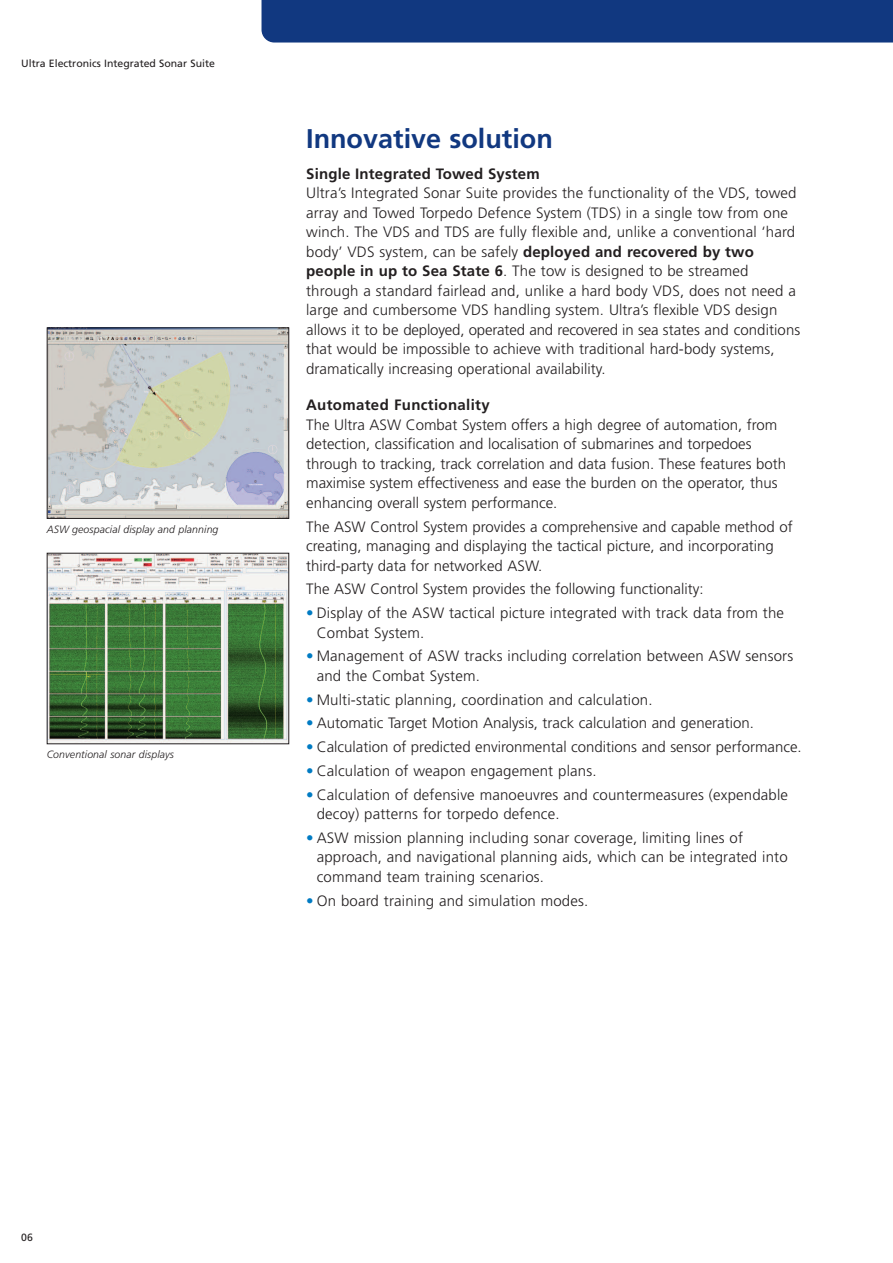
<style>
.page{position:relative;width:893px;height:1263px;background:#fff}
.page>*{position:absolute;margin:0;border:0;box-sizing:border-box;transform-origin:0 0}
.t1{font:700 27px "Frutiger";color:#113880}
.t2{font:300 15px/19.5px "Frutiger";letter-spacing:.005em;color:#231f20}
.t3{font:700 15px "Frutiger";letter-spacing:.01em;color:#231f20}
.t4{font:italic 300 10.5px "Frutiger";letter-spacing:.01em;color:#231f20}
.t5{font:10.5px "Frutiger";color:#231f20}
.s1{font-weight:700}
.s2{color:#007bc3}
</style>
<div class="page">
<img style="left:49px;top:329px;width:238px;height:188px">
<div style="left:47px;top:327px;width:242px;height:192px;border:1px solid #231f20"></div>
<img style="left:49px;top:555px;width:238px;height:187px">
<div style="left:261px;top:0;width:632px;height:43px;background:#113880"></div>
<p class="t5" style="left:21px;top:60px;width:195px">Ultra Electronics Integrated Sonar Suite</p>
<p class="t4" style="left:47px;top:525px;width:173px">ASW geospacial display and planning</p>
<p class="t4" style="left:47px;top:750px;width:129px">Conventional sonar displays</p>
<h1 class="t1" style="left:306px;top:128px;width:248px">Innovative solution</h1>
<p class="t3" style="left:306px;top:168px;width:235px">Single Integrated Towed System</p>
<p class="t2" style="left:306px;top:185px;width:496px">Ultra’s Integrated Sonar Suite provides the functionality of the VDS, towed array and Towed Torpedo Defence System (TDS) in a single tow from one winch. The VDS and TDS are fully flexible and, unlike a conventional ‘hard body’ VDS system, can be safely <span class="s1">deployed and recovered by two people in up to Sea State 6</span>. The tow is designed to be streamed through a standard fairlead and, unlike a hard body VDS, does not need a large and cumbersome VDS handling system. Ultra’s flexible VDS design allows it to be deployed, operated and recovered in sea states and conditions that would be impossible to achieve with traditional hard-body systems, dramatically increasing operational availability.</p>
<p class="t3" style="left:306px;top:399px;width:185px">Automated Functionality</p>
<p class="t2" style="left:306px;top:416px;width:481px">The Ultra ASW Combat System offers a high degree of automation, from detection, classification and localisation of submarines and torpedoes through to tracking, track correlation and data fusion. These features both maximise system effectiveness and ease the burden on the operator, thus enhancing overall system performance.</p>
<p class="t2" style="left:306px;top:518px;width:488px">The ASW Control System provides a comprehensive and capable method of creating, managing and displaying the tactical picture, and incorporating third-party data for networked ASW.</p>
<p class="t2" style="left:306px;top:581px;width:399px">The ASW Control System provides the following functionality:</p>
<p class="t2" style="left:317px;top:604px;width:469px;text-indent:-11px"><span class="s2">•</span> Display of the ASW tactical picture integrated with track data from the<br>Combat System.</p>
<p class="t2" style="left:317px;top:648px;width:478px;text-indent:-11px"><span class="s2">•</span> Management of ASW tracks including correlation between ASW sensors and the Combat System.</p>
<p class="t2" style="left:306px;top:691px;width:348px"><span class="s2">•</span> Multi-static planning, coordination and calculation.</p>
<p class="t2" style="left:306px;top:715px;width:449px"><span class="s2">•</span> Automatic Target Motion Analysis, track calculation and generation.</p>
<p class="t2" style="left:306px;top:738px;width:497px"><span class="s2">•</span> Calculation of predicted environmental conditions and sensor performance.</p>
<p class="t2" style="left:306px;top:762px;width:292px"><span class="s2">•</span> Calculation of weapon engagement plans.</p>
<p class="t2" style="left:317px;top:786px;width:473px;text-indent:-11px"><span class="s2">•</span> Calculation of defensive manoeuvres and countermeasures (expendable decoy) patterns for torpedo defence.</p>
<p class="t2" style="left:317px;top:829px;width:472px;text-indent:-11px"><span class="s2">•</span> ASW mission planning including sonar coverage, limiting lines of approach, and navigational planning aids, which can be integrated into command team training scenarios.</p>
<p class="t2" style="left:306px;top:892px;width:284px"><span class="s2">•</span> On board training and simulation modes.</p>
<p class="t5" style="left:21px;top:1233px;width:13px">06</p>
</div>
